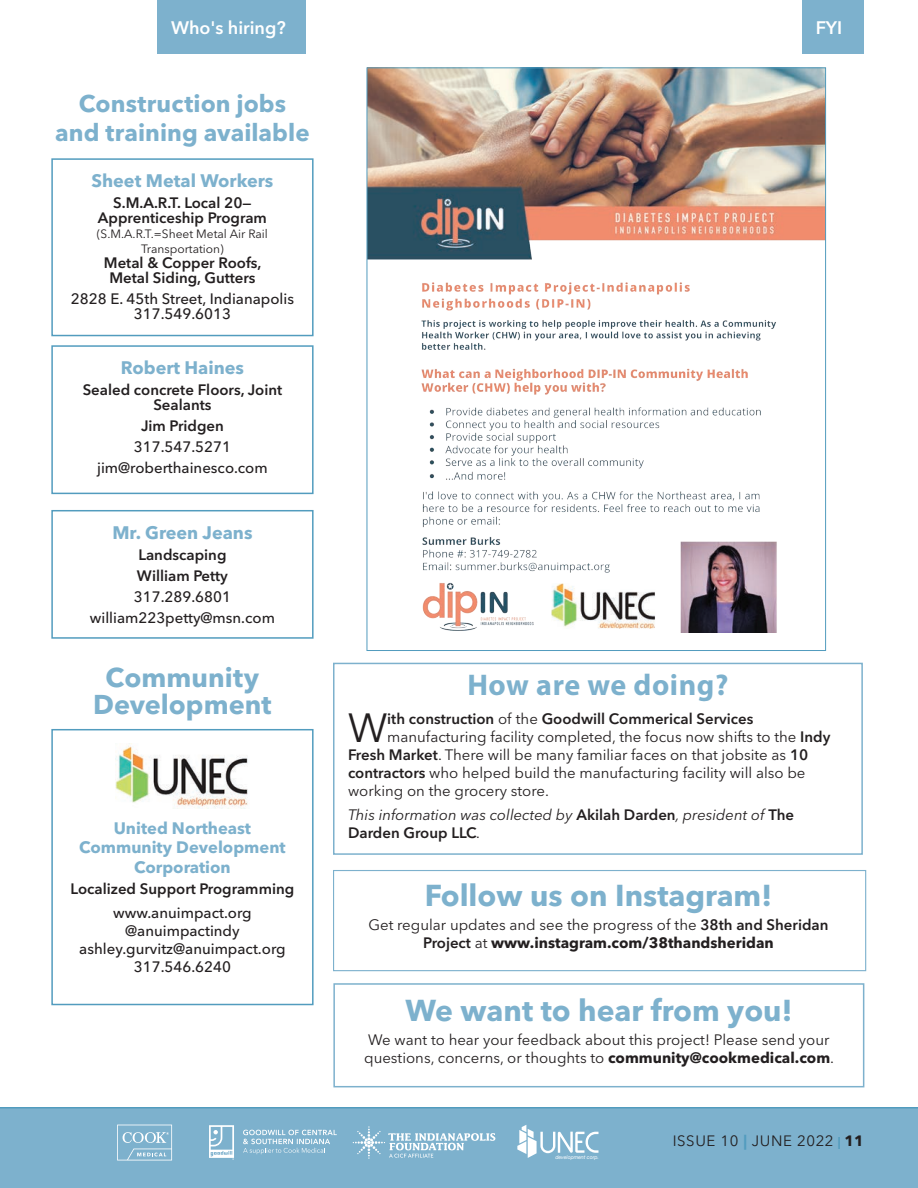
<style>
.page{position:relative;width:918px;height:1188px;background:#fff}
.page>*{position:absolute;margin:0;border:0;box-sizing:border-box;transform-origin:0 0}
.drop_cap-avenir-10-1{font:40.35px "Avenir Next LT Pro";color:#231f20}
.Avenir_10-12{font:700 30px "Avenir Next LT Pro";color:#7db1cd}
.head_16{font:700 30px "Myriad Pro";letter-spacing:.02em;color:#7db1cd}
.Avenir-14-18{font:700 27px/27px "Avenir Next LT Pro";color:#7db1cd;text-align:center}
.Avenir-14-18-2{font:700 24px/28.8px "Avenir Next LT Pro";color:#7db1cd;text-align:center}
.Avenir_10-12-2{font:700 18px "Avenir Next LT Pro";color:#7db1cd}
.avenir-8-9{font:600 18px "Avenir Next LT Pro";color:#fff}
.Avenir_10-12-3{font:700 16.5px/19.8px "Avenir Next LT Pro";color:#7db1cd;text-align:center}
.Avenir_10-12-4{font:15px/18px "Avenir Next LT Pro";color:#231f20;text-align:center}
.drop_cap-avenir-10-1-2{font:15px "Avenir Next LT Pro";color:#231f20}
.Avenir_10-12-5{font:500 15px/18px "Avenir Next LT Pro";color:#231f20;text-align:center}
.Avenir_10-12-6{font:600 15px/15px "Avenir Next LT Pro";color:#231f20;text-align:center}
.Avenir_10-12-7{font:italic 15px/18px "Avenir Next LT Pro";color:#231f20}
.drop_cap-avenir-10-1-3{font:600 15px "Avenir Next LT Pro";color:#231f20}
.t1{font:15px "Avenir Next";letter-spacing:.04em;color:#231f20}
.Avenir_10-12-8{font:12px/15px "Avenir Next LT Pro";color:#231f20;text-align:center}
.t2{font:italic 5.25px "Helvetica Neue";color:#fff}
.s1{font-weight:400}
.s2{font-weight:600}
.s3{font-weight:600;font-style:normal}
.s4{font-weight:700}
.s5{font-weight:700;color:#529cbe}
.s6{font-weight:700;font-size:12px;color:#529cbe}
</style>
<div class="page">
<div style="left:0;top:1107px;width:918px;height:81px;background:#7db1cd"></div>
<svg style="left:243px;top:1130px;width:94px;height:24px;background:#96c0d6"></svg>
<svg style="left:209px;top:1125px;width:25px;height:35px"></svg>
<svg style="left:117px;top:1125px;width:55px;height:36px;background:#94bfd5"></svg>
<svg style="left:353px;top:1126px;width:142px;height:33px;background:#95bfd6"></svg>
<svg style="left:517px;top:1125px;width:82px;height:33px"></svg>
<div style="left:158px;top:0;width:148px;height:54px;background:#7db1cd"></div>
<div style="left:51px;top:729px;width:263px;height:276px;border:2px solid #529cbe"></div>
<img style="left:115px;top:746px;width:133px;height:62px">
<div style="left:51px;top:158px;width:263px;height:178px;border:2px solid #529cbe"></div>
<div style="left:51px;top:345px;width:263px;height:149px;border:2px solid #529cbe"></div>
<div style="left:51px;top:510px;width:263px;height:129px;border:2px solid #529cbe"></div>
<div style="left:333px;top:663px;width:530px;height:192px;border:2px solid #7db1cd"></div>
<div style="left:333px;top:870px;width:533px;height:101px;border:1px solid #7db1cd"></div>
<div style="left:333px;top:983px;width:531px;height:104px;border:2px solid #7db1cd"></div>
<div style="left:802px;top:0;width:62px;height:54px;background:#7db1cd"></div>
<img style="left:369px;top:70px;width:455px;height:563px">
<p class="avenir-8-9" style="left:171px;top:17px;width:116px">Who's hiring?</p>
<p class="Avenir-14-18-2" style="left:55px;top:89px;width:256px">Construction jobs and training available</p>
<p class="Avenir_10-12-2" style="left:92px;top:170px;width:183px">Sheet Metal Workers</p>
<p class="Avenir_10-12-6" style="left:98px;top:195px;width:170px">S.M.A.R.T. Local 20—<br>Apprenticeship Program</p>
<p class="Avenir_10-12-8" style="left:97px;top:226px;width:172px">(S.M.A.R.T.=Sheet Metal Air Rail<br>Transportation)</p>
<p class="Avenir_10-12-6" style="left:104px;top:255px;width:159px">Metal &amp; Copper Roofs,<br>Metal Siding, Gutters</p>
<p class="Avenir_10-12-5" style="left:71px;top:291px;width:225px;line-height:15px">2828 E. 45th Street, Indianapolis<br>317.549.6013</p>
<p class="Avenir_10-12-2" style="left:121px;top:357px;width:125px">Robert Haines</p>
<p class="Avenir_10-12-6" style="left:83px;top:382px;width:201px">Sealed concrete Floors, Joint<br>Sealants</p>
<p class="Avenir_10-12-6" style="left:141px;top:418px;width:84px">Jim Pridgen</p>
<p class="Avenir_10-12-5" style="left:134px;top:438px;width:99px">317.547.5271</p>
<p class="Avenir_10-12-5" style="left:97px;top:459px;width:172px">jim@roberthainesco.com</p>
<p class="Avenir_10-12-2" style="left:112px;top:521px;width:142px">Mr. Green Jeans</p>
<p class="Avenir_10-12-6" style="left:138px;top:547px;width:90px">Landscaping</p>
<p class="Avenir_10-12-6" style="left:137px;top:568px;width:92px">William Petty</p>
<p class="Avenir_10-12-5" style="left:134px;top:587px;width:99px">317.289.6801</p>
<p class="Avenir_10-12-5" style="left:90px;top:608px;width:187px">william223petty@msn.com</p>
<p class="Avenir-14-18" style="left:93px;top:664px;width:180px">Community<br>Development</p>
<p class="Avenir_10-12-3" style="left:79px;top:818px;width:208px">United Northeast<br>Community Development<br>Corporation</p>
<p class="Avenir_10-12-6" style="left:71px;top:881px;width:225px">Localized Support Programming</p>
<p class="Avenir_10-12-5" style="left:79px;top:904px;width:208px">www.anuimpact.org @anuimpactindy ashley.gurvitz@anuimpact.org<br>317.546.6240</p>
<p class="avenir-8-9" style="left:816px;top:17px;width:28px">FYI</p>
<p class="head_16" style="left:467px;top:665px;width:263px">How are we doing?</p>
<p class="drop_cap-avenir-10-1" style="left:348px;top:704px;width:41px">W</p>
<p class="drop_cap-avenir-10-1-3" style="left:387px;top:710px;width:368px">ith construction <span class="s1">of the</span> Goodwill Commerical Services</p>
<p class="drop_cap-avenir-10-1-2" style="left:387px;top:728px;width:445px">manufacturing facility completed, the focus now shifts to the <span class="s2">Indy</span></p>
<p class="drop_cap-avenir-10-1-2" style="left:348px;top:746px;width:462px"><span class="s2">Fresh Market</span>. There will be many familiar faces on that jobsite as <span class="s2">10</span></p>
<p class="drop_cap-avenir-10-1-2" style="left:348px;top:764px;width:459px"><span class="s2">contractors</span> who helped build the manufacturing facility will also be</p>
<p class="drop_cap-avenir-10-1-2" style="left:348px;top:782px;width:203px">working on the grocery store.</p>
<p class="Avenir_10-12-7" style="left:348px;top:806px;width:448px">This information was collected by <span class="s3">Akilah Darden</span>, president of <span class="s3">The<br>Darden Group LLC</span>.</p>
<p class="Avenir_10-12" style="left:425px;top:877px;width:349px">Follow us on Instagram!</p>
<p class="Avenir_10-12-4" style="left:368px;top:916px;width:462px">Get regular updates and see the progress of the <span class="s2">38th and Sheridan<br>Project</span> at <span class="s4">www.instagram.com/38thandsheridan</span></p>
<p class="Avenir_10-12" style="left:405px;top:992px;width:389px">We want to hear from you!</p>
<p class="Avenir_10-12-4" style="left:364px;top:1031px;width:471px;text-align:left">We want to hear your feedback about this project! Please send your questions, concerns, or thoughts to <span class="s4">community@cookmedical.com</span>.</p>
<p class="t2" style="left:555px;top:1154px;width:45px">development corp.</p>
<p class="t1" style="left:673px;top:1128px;width:193px">ISSUE 10 <span class="s5">|</span> JUNE 2022 <span class="s6">|</span> <span class="s4">11</span></p>
</div>
